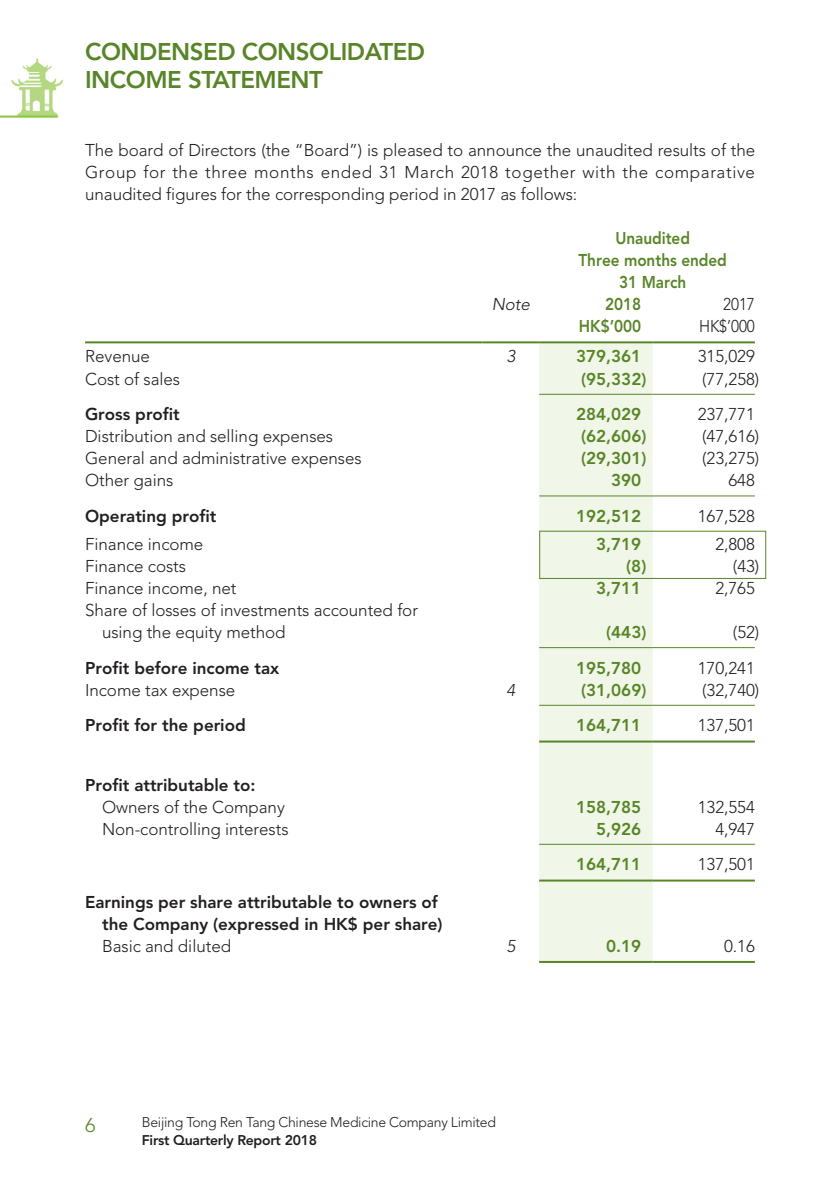
<style>
.page{position:relative;width:840px;height:1191px;background:#fff}
.page>*{position:absolute;margin:0;border:0;box-sizing:border-box;transform-origin:0 0}
.t1{font:800 24px "Avenir LT Std";letter-spacing:-.02em;color:#588527}
.t2{font:300 20px "Avenir LT Std";color:#588527}
._50_Table_txt{font:300 17px "Avenir LT Std";letter-spacing:-.005em;color:#231f20}
._00_txt{font:300 17px/22px "Avenir LT Std";letter-spacing:-.005em;color:#231f20;text-align:justify}
._50_Table_txt-2{font:800 17px "Avenir LT Std";color:#231f20}
._50_Table_txt-3{font:800 17px "Avenir LT Std";color:#588527}
._50_Table_txt-4{font:800 17px "Avenir LT Std";color:#588527;scale:.9 1}
._50_Table_txt-5{font:300 17px "Avenir LT Std";letter-spacing:-.005em;color:#231f20;scale:.9 1}
._50_Table_txt-6{font:italic 300 17px "Avenir LT Std";color:#231f20}
.t3{font:300 14px "Avenir LT Std";letter-spacing:-.02em;color:#231f20}
.t4{font:800 14px "Avenir LT Std";letter-spacing:-.02em;color:#231f20}
</style>
<div class="page">
<div style="left:539px;top:343px;width:113px;height:618px;background:#f1f7e8"></div>
<hr style="left:85px;top:341px;width:397px;height:2px;background:#588527">
<hr style="left:482px;top:341px;width:57px;height:2px;background:#588527">
<hr style="left:539px;top:341px;width:113px;height:2px;background:#588527">
<hr style="left:652px;top:341px;width:102px;height:2px;background:#588527">
<hr style="left:539px;top:394px;width:113px;height:1px;background:#588527">
<hr style="left:652px;top:394px;width:102px;height:1px;background:#588527">
<hr style="left:539px;top:495px;width:113px;height:1px;background:#588527">
<hr style="left:652px;top:495px;width:102px;height:1px;background:#588527">
<div style="left:539px;top:530px;width:226px;height:49px;border:1px solid #588527"></div>
<hr style="left:539px;top:647px;width:113px;height:1px;background:#588527">
<hr style="left:652px;top:647px;width:102px;height:1px;background:#588527">
<hr style="left:539px;top:705px;width:113px;height:1px;background:#588527">
<hr style="left:652px;top:705px;width:102px;height:1px;background:#588527">
<hr style="left:539px;top:740px;width:113px;height:2px;background:#588527">
<hr style="left:652px;top:740px;width:102px;height:2px;background:#588527">
<hr style="left:539px;top:843px;width:113px;height:1px;background:#588527">
<hr style="left:652px;top:843px;width:102px;height:1px;background:#588527">
<hr style="left:539px;top:879px;width:113px;height:2px;background:#588527">
<hr style="left:652px;top:879px;width:102px;height:2px;background:#588527">
<hr style="left:539px;top:961px;width:113px;height:2px;background:#588527">
<hr style="left:652px;top:961px;width:102px;height:2px;background:#588527">
<p class="t1" style="left:85px;top:37px;width:341px">CONDENSED CONSOLIDATED</p>
<p class="t1" style="left:85px;top:65px;width:239px">INCOME STATEMENT</p>
<p class="_00_txt" style="left:85px;top:139px;width:671px">The board of Directors (the “Board”) is pleased to announce the unaudited results of the Group for the three months ended 31 March 2018 together with the comparative unaudited figures for the corresponding period in 2017 as follows:</p>
<p class="_50_Table_txt-4" style="left:615px;top:228px;width:84px">Unaudited</p>
<p class="_50_Table_txt-4" style="left:578px;top:250px;width:166px">Three months ended</p>
<p class="_50_Table_txt-4" style="left:619px;top:272px;width:76px">31 March</p>
<p class="_50_Table_txt-6" style="left:491px;top:294px;width:40px">Note</p>
<p class="_50_Table_txt-4" style="left:604px;top:294px;width:42px">2018</p>
<p class="_50_Table_txt-5" style="left:722px;top:294px;width:37px">2017</p>
<p class="_50_Table_txt-4" style="left:578px;top:316px;width:71px">HK$’000</p>
<p class="_50_Table_txt-5" style="left:698px;top:316px;width:64px">HK$’000</p>
<p class="_50_Table_txt" style="left:85px;top:347px;width:66px">Revenue</p>
<p class="_50_Table_txt-6" style="left:506px;top:347px;width:10px">3</p>
<p class="_50_Table_txt-3" style="left:575px;top:346px;width:67px">379,361</p>
<p class="_50_Table_txt" style="left:697px;top:347px;width:59px">315,029</p>
<p class="_50_Table_txt" style="left:85px;top:369px;width:96px">Cost of sales</p>
<p class="_50_Table_txt-3" style="left:580px;top:368px;width:67px">(95,332)</p>
<p class="_50_Table_txt" style="left:701px;top:369px;width:58px">(77,258)</p>
<p class="_50_Table_txt-2" style="left:85px;top:404px;width:96px">Gross profit</p>
<p class="_50_Table_txt-3" style="left:575px;top:404px;width:67px">284,029</p>
<p class="_50_Table_txt" style="left:697px;top:404px;width:59px">237,771</p>
<p class="_50_Table_txt" style="left:85px;top:426px;width:249px">Distribution and selling expenses</p>
<p class="_50_Table_txt-3" style="left:580px;top:426px;width:67px">(62,606)</p>
<p class="_50_Table_txt" style="left:701px;top:426px;width:58px">(47,616)</p>
<p class="_50_Table_txt" style="left:85px;top:448px;width:278px">General and administrative expenses</p>
<p class="_50_Table_txt-3" style="left:580px;top:448px;width:67px">(29,301)</p>
<p class="_50_Table_txt" style="left:701px;top:448px;width:58px">(23,275)</p>
<p class="_50_Table_txt" style="left:85px;top:470px;width:90px">Other gains</p>
<p class="_50_Table_txt-3" style="left:610px;top:470px;width:32px">390</p>
<p class="_50_Table_txt" style="left:728px;top:470px;width:28px">648</p>
<p class="_50_Table_txt-2" style="left:85px;top:506px;width:133px">Operating profit</p>
<p class="_50_Table_txt-3" style="left:575px;top:506px;width:67px">192,512</p>
<p class="_50_Table_txt" style="left:697px;top:506px;width:59px">167,528</p>
<p class="_50_Table_txt" style="left:85px;top:534px;width:120px">Finance income</p>
<p class="_50_Table_txt-3" style="left:595px;top:534px;width:47px">3,719</p>
<p class="_50_Table_txt" style="left:715px;top:534px;width:41px">2,808</p>
<p class="_50_Table_txt" style="left:85px;top:556px;width:102px">Finance costs</p>
<p class="_50_Table_txt-3" style="left:626px;top:556px;width:22px">(8)</p>
<p class="_50_Table_txt" style="left:732px;top:556px;width:28px">(43)</p>
<p class="_50_Table_txt" style="left:85px;top:578px;width:153px">Finance income, net</p>
<p class="_50_Table_txt-3" style="left:595px;top:578px;width:47px">3,711</p>
<p class="_50_Table_txt" style="left:715px;top:578px;width:41px">2,765</p>
<p class="_50_Table_txt" style="left:85px;top:600px;width:334px">Share of losses of investments accounted for</p>
<p class="_50_Table_txt" style="left:102px;top:622px;width:185px">using the equity method</p>
<p class="_50_Table_txt-3" style="left:606px;top:622px;width:42px">(443)</p>
<p class="_50_Table_txt" style="left:732px;top:622px;width:28px">(52)</p>
<p class="_50_Table_txt-2" style="left:85px;top:657px;width:196px">Profit before income tax</p>
<p class="_50_Table_txt-3" style="left:575px;top:657px;width:67px">195,780</p>
<p class="_50_Table_txt" style="left:697px;top:657px;width:59px">170,241</p>
<p class="_50_Table_txt" style="left:85px;top:679px;width:152px">Income tax expense</p>
<p class="_50_Table_txt-6" style="left:506px;top:679px;width:10px">4</p>
<p class="_50_Table_txt-3" style="left:580px;top:679px;width:67px">(31,069)</p>
<p class="_50_Table_txt" style="left:701px;top:679px;width:58px">(32,740)</p>
<p class="_50_Table_txt-2" style="left:85px;top:715px;width:162px">Profit for the period</p>
<p class="_50_Table_txt-3" style="left:575px;top:715px;width:67px">164,711</p>
<p class="_50_Table_txt" style="left:697px;top:715px;width:59px">137,501</p>
<p class="_50_Table_txt-2" style="left:85px;top:774px;width:172px">Profit attributable to:</p>
<p class="_50_Table_txt" style="left:102px;top:796px;width:184px">Owners of the Company</p>
<p class="_50_Table_txt-3" style="left:575px;top:796px;width:67px">158,785</p>
<p class="_50_Table_txt" style="left:697px;top:796px;width:59px">132,554</p>
<p class="_50_Table_txt" style="left:102px;top:818px;width:188px">Non-controlling interests</p>
<p class="_50_Table_txt-3" style="left:595px;top:818px;width:47px">5,926</p>
<p class="_50_Table_txt" style="left:715px;top:818px;width:41px">4,947</p>
<p class="_50_Table_txt-3" style="left:575px;top:854px;width:67px">164,711</p>
<p class="_50_Table_txt" style="left:697px;top:854px;width:59px">137,501</p>
<p class="_50_Table_txt-2" style="left:85px;top:891px;width:354px">Earnings per share attributable to owners of</p>
<p class="_50_Table_txt-2" style="left:102px;top:913px;width:342px">the Company (expressed in HK$ per share)</p>
<p class="_50_Table_txt" style="left:102px;top:935px;width:130px">Basic and diluted</p>
<p class="_50_Table_txt-6" style="left:506px;top:935px;width:10px">5</p>
<p class="_50_Table_txt-3" style="left:606px;top:935px;width:37px">0.19</p>
<p class="_50_Table_txt" style="left:723px;top:935px;width:32px">0.16</p>
<p class="t2" style="left:85px;top:1113px;width:12px">6</p>
<p class="t3" style="left:142px;top:1114px;width:355px">Beijing Tong Ren Tang Chinese Medicine Company Limited</p>
<p class="t4" style="left:142px;top:1132px;width:176px">First Quarterly Report 2018</p>
</div>
